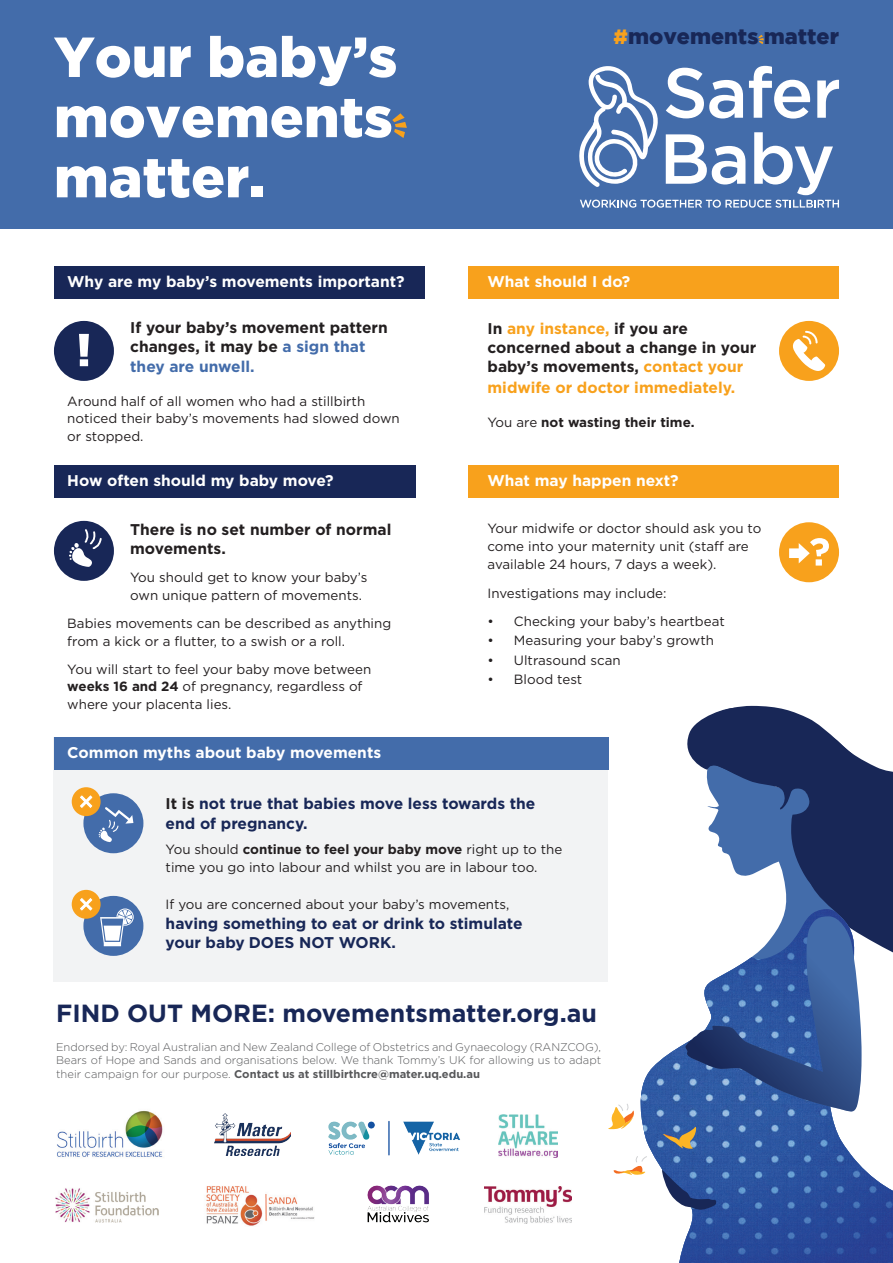
<style>
.page{position:relative;width:893px;height:1263px;background:#fff}
.page>*{position:absolute;margin:0;border:0;box-sizing:border-box;transform-origin:0 0}
.t1{font:900 56.4px/60.2px "Gotham";color:#fff}
.t2{font:700 24.75px "Gotham";color:#182757}
.t3{font:900 21.75px "Gotham";color:#182757}
.t4{font:700 15.6px/19.4px "Gotham";color:#231f20}
.t5{font:700 15.6px "Gotham";color:#fff}
.t6{font:700 15.6px/19.4px "Gotham";color:#182757}
.t7{font:700 15.6px "Gotham";color:#f8a11c}
.t8{font:13.35px/17.9px "Gotham";color:#231f20}
.t9{font:700 13.35px "Gotham";color:#231f20}
.t10{font:300 11.25px/13.4px "Gotham";color:#57585a;text-align:justify}
.s1{font-size:20.55px;color:#f8a11c}
.s2{color:#436caa}
.s3{font-weight:700}
.s4{color:#f8a11c}
.s5{font-weight:400}
.s6{color:#231f20}
</style>
<div class="page">
<img style="left:640px;top:1046px;width:253px;height:217px">
<svg style="left:661px;top:1170px;width:56px;height:40px"></svg>
<svg style="left:680px;top:706px;width:213px;height:406px"></svg>
<svg style="left:663px;top:1126px;width:33px;height:23px"></svg>
<svg style="left:613px;top:1156px;width:34px;height:19px"></svg>
<svg style="left:608px;top:1104px;width:26px;height:25px"></svg>
<div style="left:0;top:0;width:893px;height:228px;background:#436caa"></div>
<div style="left:54px;top:266px;width:370px;height:32px;background:#182757"></div>
<div style="left:469px;top:266px;width:370px;height:32px;background:#f8a11c"></div>
<div style="left:54px;top:465px;width:362px;height:32px;background:#182757"></div>
<div style="left:469px;top:465px;width:370px;height:32px;background:#f8a11c"></div>
<div style="left:54px;top:321px;width:60px;height:60px;background:#182757;border-radius:50%"></div>
<div style="left:779px;top:321px;width:60px;height:60px;background:#f8a11c;border-radius:50%"></div>
<svg style="left:792px;top:331px;width:33px;height:40px"></svg>
<svg style="left:79px;top:334px;width:10px;height:32px"></svg>
<div style="left:54px;top:521px;width:60px;height:60px;background:#182757;border-radius:50%"></div>
<svg style="left:69px;top:527px;width:34px;height:40px"></svg>
<div style="left:779px;top:522px;width:60px;height:60px;background:#f8a11c;border-radius:50%"></div>
<svg style="left:789px;top:538px;width:40px;height:28px"></svg>
<div style="left:54px;top:737px;width:554px;height:245px;background:#f2f3f4"></div>
<div style="left:54px;top:737px;width:554px;height:33px;background:#436caa"></div>
<div style="left:83px;top:896px;width:60px;height:60px;background:#436caa;border-radius:50%"></div>
<svg style="left:100px;top:908px;width:34px;height:38px"></svg>
<div style="left:72px;top:890px;width:29px;height:29px;background:#f8a11c;border-radius:50%"></div>
<svg style="left:80px;top:898px;width:13px;height:13px"></svg>
<div style="left:83px;top:793px;width:60px;height:60px;background:#436caa;border-radius:50%"></div>
<div style="left:72px;top:787px;width:29px;height:29px;background:#f8a11c;border-radius:50%"></div>
<svg style="left:78px;top:793px;width:55px;height:49px"></svg>
<svg style="left:392px;top:113px;width:15px;height:25px"></svg>
<svg style="left:758px;top:35px;width:6px;height:9px"></svg>
<img style="left:206px;top:1186px;width:109px;height:40px">
<img style="left:485px;top:1186px;width:86px;height:38px">
<img style="left:499px;top:1114px;width:58px;height:43px">
<img style="left:57px;top:1111px;width:106px;height:46px">
<img style="left:367px;top:1185px;width:62px;height:38px">
<img style="left:328px;top:1121px;width:132px;height:35px">
<img style="left:56px;top:1188px;width:102px;height:35px">
<img style="left:215px;top:1114px;width:75px;height:41px">
<svg style="left:579px;top:66px;width:260px;height:142px"></svg>
<p class="t1" style="left:54px;top:26px;width:345px">Your baby’s</p>
<p class="t1" style="left:54px;top:86px;width:340px">movements matter.</p>
<p class="t3" style="left:614px;top:24px;width:227px"><span class="s1">#</span>movements matter</p>
<p class="t5" style="left:67px;top:271px;width:339px">Why are my baby’s movements important?</p>
<p class="t5" style="left:488px;top:271px;width:144px">What should I do?</p>
<p class="t4" style="left:130px;top:318px;width:259px">If your baby’s movement pattern changes, it may be <span class="s2">a sign that they are unwell.</span></p>
<p class="t8" style="left:67px;top:392px;width:299px">Around half of all women who had a stillbirth</p>
<p class="t8" style="left:67px;top:409px;width:334px">noticed their baby’s movements had slowed down</p>
<p class="t8" style="left:67px;top:427px;width:78px">or stopped.</p>
<p class="t5" style="left:67px;top:470px;width:268px">How often should my baby move?</p>
<p class="t4" style="left:130px;top:519px;width:263px">There is no set number of normal movements.</p>
<p class="t8" style="left:130px;top:568px;width:239px">You should get to know your baby’s own unique pattern of movements.</p>
<p class="t8" style="left:67px;top:614px;width:325px">Babies movements can be described as anything from a kick or a flutter, to a swish or a roll.</p>
<p class="t8" style="left:67px;top:660px;width:305px">You will start to feel your baby move between</p>
<p class="t8" style="left:67px;top:677px;width:297px"><span class="s3">weeks 16 and 24</span> of pregnancy, regardless of</p>
<p class="t8" style="left:67px;top:695px;width:166px">where your placenta lies.</p>
<p class="t5" style="left:67px;top:742px;width:315px">Common myths about baby movements</p>
<p class="t4" style="left:488px;top:318px;width:270px">In <span class="s4">any instance,</span> if you are concerned about a change in your baby’s movements, <span class="s4">contact your</span></p>
<p class="t7" style="left:488px;top:377px;width:249px">midwife or doctor immediately.</p>
<p class="t9" style="left:488px;top:413px;width:208px"><span class="s5">You are</span> not wasting their time.</p>
<p class="t5" style="left:488px;top:470px;width:193px">What may happen next?</p>
<p class="t8" style="left:488px;top:519px;width:275px">Your midwife or doctor should ask you to come into your maternity unit (staff are available 24 hours, 7 days a week).</p>
<p class="t8" style="left:488px;top:584px;width:181px">Investigations may include:</p>
<p class="t8" style="left:488px;top:612px;width:239px">• Checking your baby’s heartbeat</p>
<p class="t8" style="left:488px;top:631px;width:228px">• Measuring your baby’s growth</p>
<p class="t8" style="left:488px;top:651px;width:135px">• Ultrasound scan</p>
<p class="t8" style="left:488px;top:670px;width:96px">• Blood test</p>
<p class="t6" style="left:166px;top:794px;width:371px"><span class="s6">It is</span> not true that babies move less towards the end of pregnancy.</p>
<p class="t8" style="left:166px;top:840px;width:398px;line-height:18.3px">You should <span class="s3">continue to feel your baby move</span> right up to the time you go into labour and whilst you are in labour too.</p>
<p class="t8" style="left:166px;top:895px;width:345px">If you are concerned about your baby’s movements,</p>
<p class="t6" style="left:166px;top:913px;width:358px">having something to eat or drink to stimulate</p>
<p class="t6" style="left:166px;top:932px;width:232px">your baby DOES NOT WORK.</p>
<p class="t2" style="left:56px;top:997px;width:542px">FIND OUT MORE: movementsmatter.org.au</p>
<p class="t10" style="left:56px;top:1040px;width:547px">Endorsed by: Royal Australian and New Zealand College of Obstetrics and Gynaecology (RANZCOG), Bears of Hope and Sands and organisations below. We thank Tommy’s UK for allowing us to adapt their campaign for our purpose. <span class="s3">Contact us at stillbirthcre@mater.uq.edu.au</span></p>
</div>
